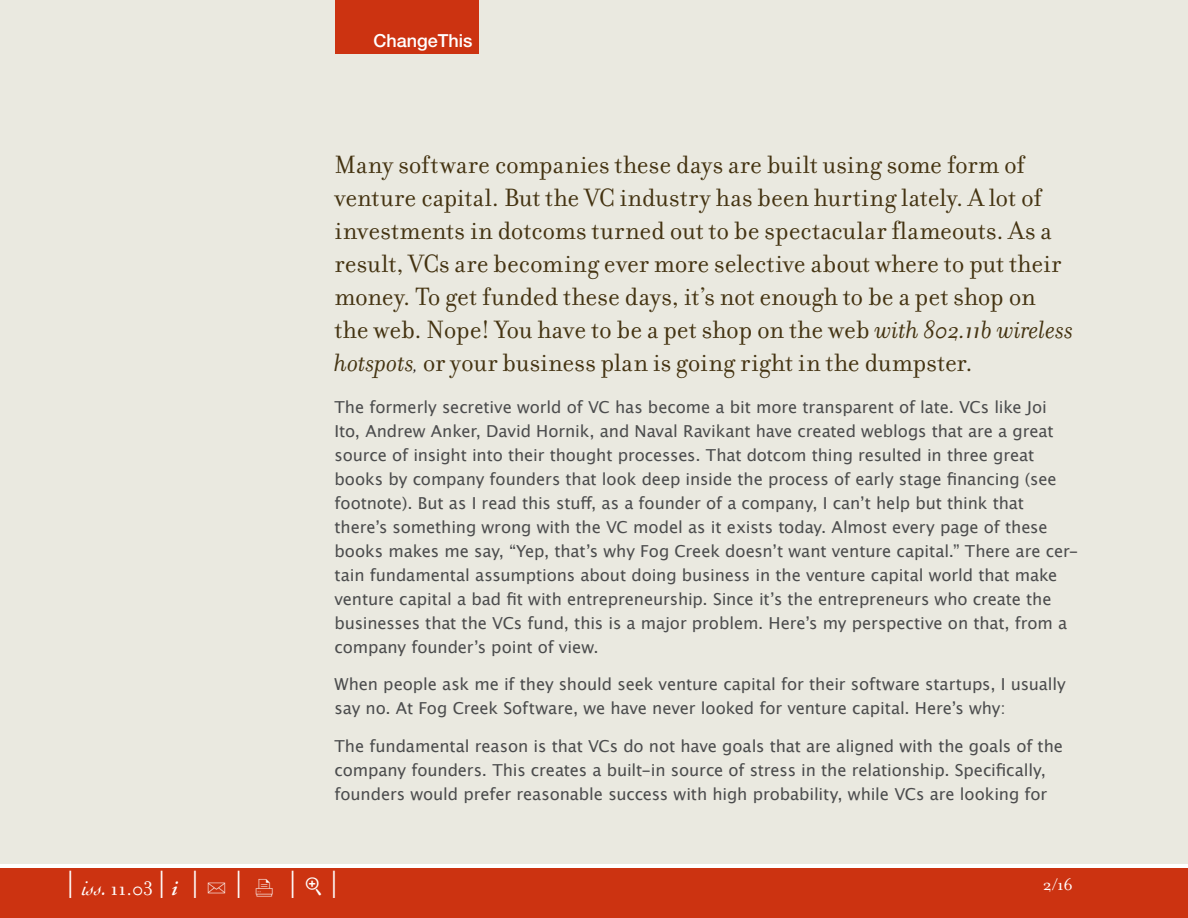
<style>
.page{position:relative;width:1188px;height:918px;background:#fff}
.page>*{position:absolute;margin:0;border:0;box-sizing:border-box;transform-origin:0 0}
.t1{font:36px "Filosofia";color:#fff}
.t2{font:27px/33px "Filosofia";color:#431}
.t3{font:21px "Filosofia";color:#fff}
.t4{font:500 18px "Helvetica Neue";color:#fff}
.t5{font:18px "Filosofia";color:#fff}
.t6{font:16.5px/24px "Lucida Grande";letter-spacing:-.005em;color:#4b4c4d}
.s1{font-style:italic}
.s2{font-family:"Times New Roman";font-style:italic;font-size:18px;color:#231f20}
.s3{font-family:"Cochin";font-style:italic}
.s4{font-size:36px}
.s5{font-family:"Adobe Garamond";font-weight:600;font-style:italic}
.s6{font-family:"FF Dingbests"}
</style>
<div class="page">
<div style="left:0;top:0;width:1188px;height:864px;background:#eae9e0"></div>
<div style="left:0;top:868px;width:1188px;height:50px;background:#c31"></div>
<div style="left:335px;top:0;width:144px;height:54px;background:#c31"></div>
<p class="t4" style="left:374px;top:30px;width:101px">ChangeThis</p>
<p class="t2" style="left:335px;top:148px;width:741px">Many software companies these days are built using some form of venture capital. But the VC industry has been hurting lately. A lot of investments in dotcoms turned out to be spectacular flameouts. As a result, VCs are becoming ever more selective about where to put their money. To get funded these days, it’s not enough to be a pet shop on the web. Nope! You have to be a pet shop on the web <span class="s1">with 802.11b wireless hotspots</span><span class="s2">,</span> or your business plan is going right in the dumpster.</p>
<p class="t6" style="left:335px;top:395px;width:746px">The formerly secretive world of VC has become a bit more transparent of late. VCs like Joi<br>Ito, Andrew Anker, David Hornik, and Naval Ravikant have created weblogs that are a great source of insight into their thought processes. That dotcom thing resulted in three great books by company founders that look deep inside the process of early stage financing (see footnote). But as I read this stuff, as a founder of a company, I canʼt help but think that thereʼs something wrong with the VC model as it exists today. Almost every page of these books makes me say, “Yep, thatʼs why Fog Creek doesnʼt want venture capital.” There are cer&shy;tain fundamental assumptions about doing business in the venture capital world that make venture capital a bad fit with entrepreneurship. Since itʼs the entrepreneurs who create the businesses that the VCs fund, this is a major problem. Hereʼs my perspective on that, from a company founderʼs point of view.</p>
<p class="t6" style="left:335px;top:673px;width:733px">When people ask me if they should seek venture capital for their software startups, I usually say no. At Fog Creek Software, we have never looked for venture capital. Hereʼs why:</p>
<p class="t6" style="left:335px;top:734px;width:730px">The fundamental reason is that VCs do not have goals that are aligned with the goals of the company founders. This creates a built-in source of stress in the relationship. Specifically, founders would prefer reasonable success with high probability, while VCs are looking for</p>
<h1 class="t1" style="left:66px;top:864px;width:11px">|</h1>
<p class="t5" style="left:1043px;top:874px;width:31px">2/16</p>
<p class="t3" style="left:82px;top:877px;width:259px"><span class="s3">iss.</span> 11.03 <span class="s4">|</span> <span class="s5">i</span> <span class="s4">|</span> <span class="s6">U</span> <span class="s4">|</span> <span class="s6">X</span> <span class="s4">| |</span></p>
</div>
